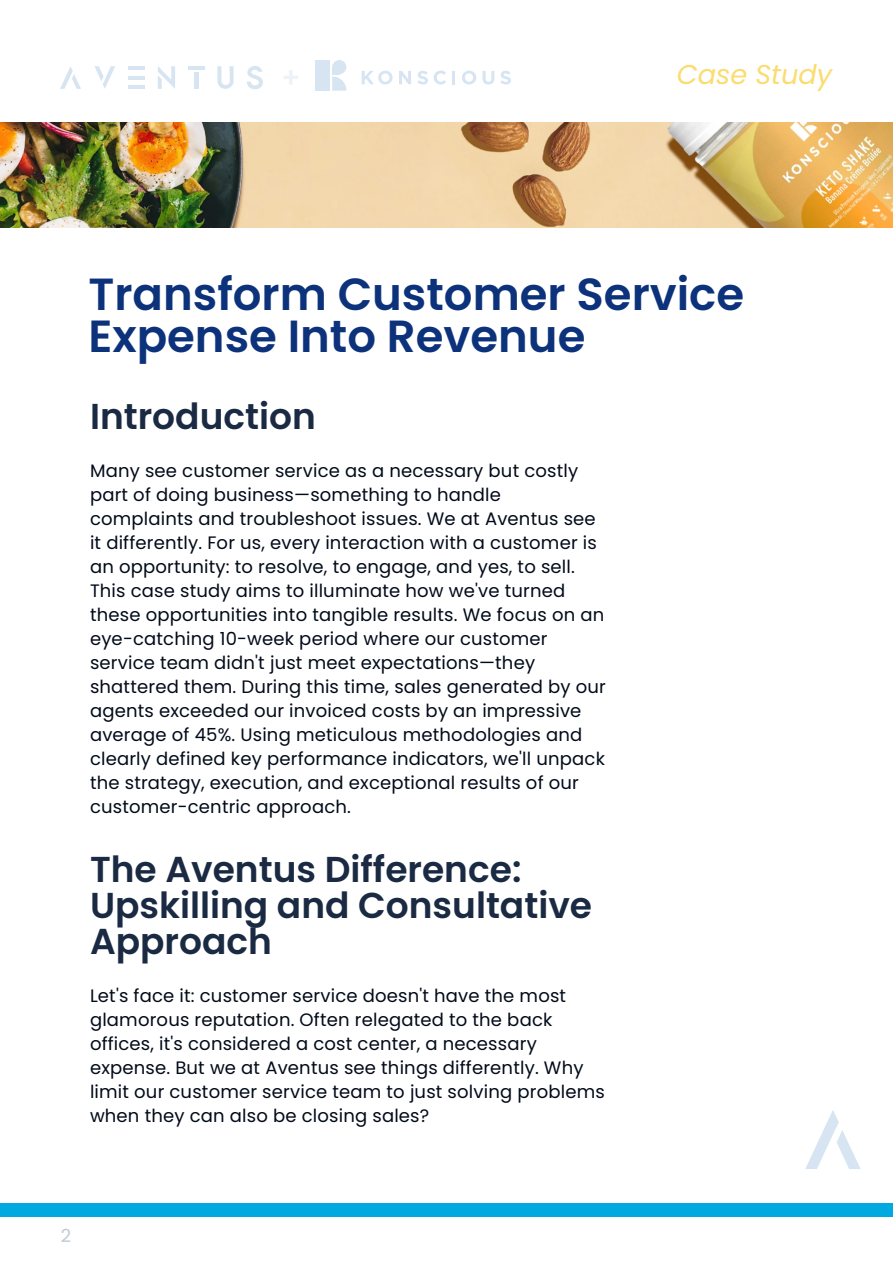
<style>
.page{position:relative;width:893px;height:1263px;background:#fff}
.page>*{position:absolute;margin:0;border:0;box-sizing:border-box;transform-origin:0 0}
.t1{font:600 45px/42px "Poppins";color:#0d327c}
.t2{font:600 36px/36px "Poppins";color:#1a2a42}
.t3{font:italic 27.15px "Poppins";color:#fbdc6f}
.t4{font:18px/24px "Poppins";letter-spacing:.01em;color:#020b19}
.t5{font:18px "Poppins";color:#becbd3}
</style>
<div class="page">
<div style="left:316px;top:60px;width:14px;height:31px;background:#d6e5f1"></div>
<svg style="left:332px;top:76px;width:14px;height:15px"></svg>
<div style="left:332px;top:60px;width:14px;height:14px;background:#d6e5f1;border-radius:50%"></div>
<div style="left:332px;top:67px;width:7px;height:7px;background:#d6e5f1"></div>
<svg style="left:362px;top:71px;width:31px;height:14px"></svg>
<svg style="left:399px;top:71px;width:12px;height:13px"></svg>
<svg style="left:417px;top:71px;width:11px;height:14px"></svg>
<svg style="left:434px;top:71px;width:12px;height:14px"></svg>
<svg style="left:452px;top:71px;width:3px;height:13px"></svg>
<svg style="left:462px;top:71px;width:14px;height:14px"></svg>
<svg style="left:483px;top:71px;width:11px;height:14px"></svg>
<svg style="left:500px;top:71px;width:11px;height:14px"></svg>
<hr style="left:128px;top:66px;width:17px;height:4px;background:#d6e5f1">
<hr style="left:128px;top:85px;width:17px;height:4px;background:#d6e5f1">
<hr style="left:128px;top:76px;width:17px;height:3px;background:#d6e5f1">
<hr style="left:194px;top:72px;width:4px;height:17px;background:#d6e5f1">
<hr style="left:188px;top:66px;width:16px;height:4px;background:#d6e5f1">
<svg style="left:217px;top:66px;width:17px;height:23px"></svg>
<svg style="left:60px;top:67px;width:21px;height:22px"></svg>
<svg style="left:94px;top:66px;width:21px;height:23px"></svg>
<svg style="left:158px;top:66px;width:17px;height:23px"></svg>
<svg style="left:247px;top:66px;width:16px;height:23px"></svg>
<svg style="left:284px;top:70px;width:14px;height:14px"></svg>
<svg style="left:805px;top:1110px;width:56px;height:59px"></svg>
<div style="left:0;top:1203px;width:893px;height:14px;background:#00a9e0"></div>
<img style="left:0;top:123px;width:893px;height:105px">
<h3 class="t3" style="left:677px;top:59px;width:157px">Case Study</h3>
<h1 class="t1" style="left:88px;top:273px;width:657px">Transform Customer Service<br>Expense Into Revenue</h1>
<h2 class="t2" style="left:90px;top:399px;width:227px">Introduction</h2>
<p class="t4" style="left:90px;top:459px;width:517px">Many see customer service as a necessary but costly part of doing business—something to handle complaints and troubleshoot issues. We at Aventus see it differently. For us, every interaction with a customer is an opportunity: to resolve, to engage, and yes, to sell.<br>This case study aims to illuminate how we've turned these opportunities into tangible results. We focus on an eye-catching 10-week period where our customer service team didn't just meet expectations—they shattered them. During this time, sales generated by our agents exceeded our invoiced costs by an impressive average of 45%. Using meticulous methodologies and clearly defined key performance indicators, we'll unpack the strategy, execution, and exceptional results of our customer-centric approach.</p>
<h2 class="t2" style="left:90px;top:852px;width:504px">The Aventus Difference:<br>Upskilling and Consultative<br>Approach</h2>
<p class="t4" style="left:90px;top:984px;width:516px">Let's face it: customer service doesn't have the most glamorous reputation. Often relegated to the back offices, it's considered a cost center, a necessary expense. But we at Aventus see things differently. Why limit our customer service team to just solving problems when they can also be closing sales?</p>
<p class="t5" style="left:61px;top:1225px;width:12px">2</p>
</div>
